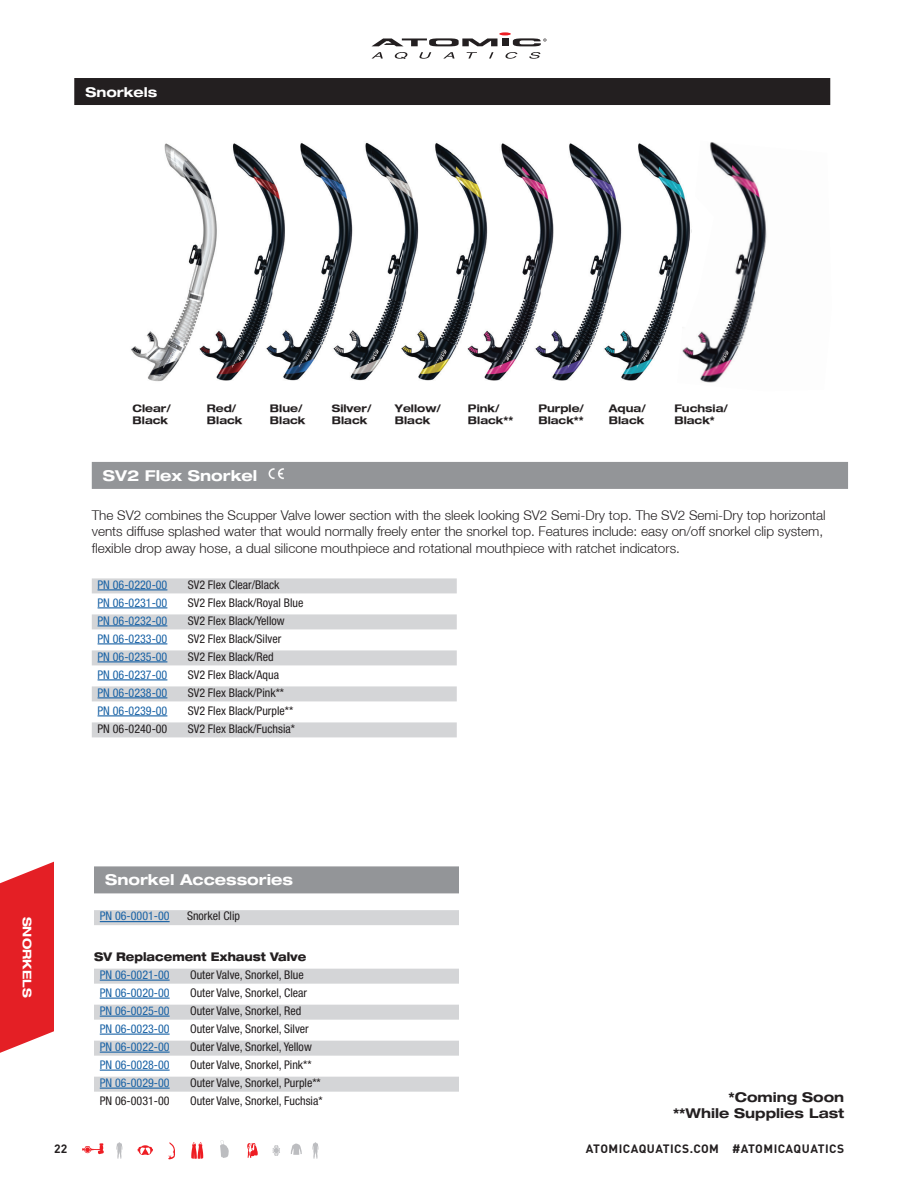
<style>
.page{position:relative;width:918px;height:1188px;background:#fff}
.page>*{position:absolute;margin:0;border:0;box-sizing:border-box;transform-origin:0 0}
.t1{font:700 expanded 15px "Helvetica Neue LT Std";color:#fff}
.t2{font:300 13.5px/16.2px "Helvetica Neue LT";color:#231f20}
.t3{font:700 expanded 13.5px/16.2px "Helvetica Neue LT Std";color:#231f20;text-align:right}
.t4{font:700 expanded 13.5px "Helvetica Neue LT Std";color:#fff}
.t5{font:condensed 12px "Helvetica Neue";color:#231f20}
.t6{font:condensed 12px "Helvetica Neue";color:#1a63a6}
.t7{font:700 12px "DIN Pro";letter-spacing:.04em;color:#231f20}
.t8{font:800 expanded 12px "Helvetica Neue LT Std";color:#231f20;scale:.88 1}
.t9{font:700 expanded 12px "Helvetica Neue LT Std";color:#fff}
.t10{font:700 expanded 10.5px/12.6px "Helvetica Neue LT";color:#231f20}
</style>
<div class="page">
<svg style="left:529px;top:52px;width:12px;height:7px"></svg>
<svg style="left:505px;top:52px;width:13px;height:7px"></svg>
<svg style="left:489px;top:52px;width:5px;height:7px"></svg>
<svg style="left:467px;top:52px;width:10px;height:7px"></svg>
<svg style="left:443px;top:52px;width:12px;height:7px"></svg>
<svg style="left:419px;top:52px;width:12px;height:7px"></svg>
<svg style="left:394px;top:52px;width:14px;height:7px"></svg>
<svg style="left:372px;top:52px;width:11px;height:7px"></svg>
<svg style="left:372px;top:32px;width:174px;height:14px"></svg>
<svg style="left:220px;top:1140px;width:9px;height:18px"></svg>
<svg style="left:273px;top:1145px;width:7px;height:11px"></svg>
<svg style="left:247px;top:1143px;width:11px;height:15px"></svg>
<svg style="left:191px;top:1142px;width:12px;height:17px"></svg>
<svg style="left:116px;top:1142px;width:6px;height:17px"></svg>
<svg style="left:82px;top:1143px;width:22px;height:11px"></svg>
<svg style="left:137px;top:1145px;width:16px;height:10px"></svg>
<svg style="left:168px;top:1142px;width:7px;height:17px"></svg>
<svg style="left:291px;top:1144px;width:11px;height:11px"></svg>
<svg style="left:312px;top:1142px;width:6px;height:17px"></svg>
<div style="left:74px;top:78px;width:756px;height:27px;background:#231f20"></div>
<div style="left:92px;top:462px;width:756px;height:27px;background:#939598"></div>
<img style="left:268px;top:468px;width:16px;height:12px">
<div style="left:92px;top:578px;width:365px;height:15px;background:#d4d5d7"></div>
<hr style="left:98px;top:589px;width:69px;height:1px;background:#1a63a6">
<hr style="left:98px;top:607px;width:69px;height:1px;background:#1a63a6">
<div style="left:92px;top:614px;width:365px;height:15px;background:#d4d5d7"></div>
<hr style="left:98px;top:625px;width:69px;height:1px;background:#1a63a6">
<hr style="left:98px;top:643px;width:69px;height:1px;background:#1a63a6">
<div style="left:92px;top:650px;width:365px;height:15px;background:#d4d5d7"></div>
<hr style="left:98px;top:661px;width:69px;height:1px;background:#1a63a6">
<hr style="left:98px;top:679px;width:69px;height:1px;background:#1a63a6">
<div style="left:92px;top:686px;width:365px;height:15px;background:#d4d5d7"></div>
<hr style="left:98px;top:697px;width:69px;height:1px;background:#1a63a6">
<hr style="left:98px;top:715px;width:69px;height:1px;background:#1a63a6">
<div style="left:92px;top:722px;width:365px;height:15px;background:#d4d5d7"></div>
<div style="left:94px;top:866px;width:365px;height:27px;background:#939598"></div>
<div style="left:94px;top:910px;width:365px;height:15px;background:#d4d5d7"></div>
<hr style="left:100px;top:921px;width:70px;height:1px;background:#1a63a6">
<div style="left:94px;top:969px;width:365px;height:15px;background:#d4d5d7"></div>
<hr style="left:100px;top:980px;width:70px;height:1px;background:#1a63a6">
<hr style="left:100px;top:998px;width:70px;height:1px;background:#1a63a6">
<div style="left:94px;top:1005px;width:365px;height:15px;background:#d4d5d7"></div>
<hr style="left:100px;top:1016px;width:70px;height:1px;background:#1a63a6">
<hr style="left:100px;top:1034px;width:70px;height:1px;background:#1a63a6">
<div style="left:94px;top:1041px;width:365px;height:15px;background:#d4d5d7"></div>
<hr style="left:100px;top:1052px;width:70px;height:1px;background:#1a63a6">
<hr style="left:100px;top:1070px;width:70px;height:1px;background:#1a63a6">
<div style="left:94px;top:1077px;width:365px;height:15px;background:#d4d5d7"></div>
<hr style="left:100px;top:1088px;width:70px;height:1px;background:#1a63a6">
<svg style="left:0;top:862px;width:54px;height:191px;background:#e7383d"></svg>
<img style="left:131px;top:142px;width:546px;height:240px">
<img style="left:677px;top:142px;width:90px;height:241px">
<svg style="left:679px;top:194px;width:35px;height:133px"></svg>
<p class="t4" style="left:85px;top:83px;width:73px">Snorkels</p>
<p class="t10" style="left:133px;top:401px;width:40px">Clear/<br>Black</p>
<p class="t10" style="left:270px;top:401px;width:37px">Blue/<br>Black</p>
<p class="t10" style="left:395px;top:401px;width:48px">Yellow/<br>Black</p>
<p class="t10" style="left:468px;top:401px;width:47px">Pink/<br>Black**</p>
<p class="t10" style="left:538px;top:401px;width:47px">Purple/<br>Black**</p>
<p class="t10" style="left:207px;top:401px;width:37px">Red/<br>Black</p>
<p class="t10" style="left:609px;top:401px;width:38px">Aqua/<br>Black</p>
<p class="t10" style="left:674px;top:401px;width:55px">Fuchsia/<br>Black*</p>
<p class="t10" style="left:332px;top:401px;width:41px">Silver/<br>Black</p>
<p class="t1" style="left:103px;top:466px;width:156px">SV2 Flex Snorkel</p>
<p class="t2" style="left:92px;top:507px;width:735px">The SV2 combines the Scupper Valve lower section with the sleek looking SV2 Semi-Dry top. The SV2 Semi-Dry top horizontal vents diffuse splashed water that would normally freely enter the snorkel top. Features include: easy on/off snorkel clip system, flexible drop away hose, a dual silicone mouthpiece and rotational mouthpiece with ratchet indicators.</p>
<p class="t6" style="left:98px;top:578px;width:71px">PN 06-0220-00</p>
<p class="t5" style="left:188px;top:578px;width:93px">SV2 Flex Clear/Black</p>
<p class="t6" style="left:98px;top:596px;width:71px">PN 06-0231-00</p>
<p class="t5" style="left:188px;top:596px;width:117px">SV2 Flex Black/Royal Blue</p>
<p class="t6" style="left:98px;top:614px;width:71px">PN 06-0232-00</p>
<p class="t5" style="left:188px;top:614px;width:98px">SV2 Flex Black/Yellow</p>
<p class="t6" style="left:98px;top:632px;width:71px">PN 06-0233-00</p>
<p class="t5" style="left:188px;top:632px;width:95px">SV2 Flex Black/Silver</p>
<p class="t6" style="left:98px;top:650px;width:71px">PN 06-0235-00</p>
<p class="t5" style="left:188px;top:650px;width:87px">SV2 Flex Black/Red</p>
<p class="t6" style="left:98px;top:668px;width:71px">PN 06-0237-00</p>
<p class="t5" style="left:188px;top:668px;width:93px">SV2 Flex Black/Aqua</p>
<p class="t6" style="left:98px;top:686px;width:71px">PN 06-0238-00</p>
<p class="t5" style="left:188px;top:686px;width:98px">SV2 Flex Black/Pink**</p>
<p class="t6" style="left:98px;top:704px;width:71px">PN 06-0239-00</p>
<p class="t5" style="left:188px;top:704px;width:107px">SV2 Flex Black/Purple**</p>
<p class="t5" style="left:98px;top:722px;width:71px">PN 06-0240-00</p>
<p class="t5" style="left:188px;top:722px;width:109px">SV2 Flex Black/Fuchsia*</p>
<p class="t9" style="left:35px;top:917px;width:82px;rotate:90deg">SNORKELS</p>
<p class="t1" style="left:105px;top:870px;width:190px">Snorkel Accessories</p>
<p class="t6" style="left:100px;top:909px;width:71px">PN 06-0001-00</p>
<p class="t5" style="left:187px;top:909px;width:55px">Snorkel Clip</p>
<p class="t8" style="left:94px;top:949px;width:243px">SV Replacement Exhaust Valve</p>
<p class="t6" style="left:100px;top:968px;width:71px">PN 06-0021-00</p>
<p class="t5" style="left:190px;top:968px;width:115px">Outer Valve, Snorkel, Blue</p>
<p class="t6" style="left:100px;top:986px;width:71px">PN 06-0020-00</p>
<p class="t5" style="left:190px;top:986px;width:119px">Outer Valve, Snorkel, Clear</p>
<p class="t6" style="left:100px;top:1004px;width:71px">PN 06-0025-00</p>
<p class="t5" style="left:190px;top:1004px;width:113px">Outer Valve, Snorkel, Red</p>
<p class="t6" style="left:100px;top:1022px;width:71px">PN 06-0023-00</p>
<p class="t5" style="left:190px;top:1022px;width:120px">Outer Valve, Snorkel, Silver</p>
<p class="t6" style="left:100px;top:1040px;width:71px">PN 06-0022-00</p>
<p class="t5" style="left:190px;top:1040px;width:123px">Outer Valve, Snorkel, Yellow</p>
<p class="t6" style="left:100px;top:1058px;width:71px">PN 06-0028-00</p>
<p class="t5" style="left:190px;top:1058px;width:123px">Outer Valve, Snorkel, Pink**</p>
<p class="t6" style="left:100px;top:1076px;width:71px">PN 06-0029-00</p>
<p class="t5" style="left:190px;top:1076px;width:132px">Outer Valve, Snorkel, Purple**</p>
<p class="t5" style="left:100px;top:1094px;width:71px">PN 06-0031-00</p>
<p class="t5" style="left:190px;top:1094px;width:134px">Outer Valve, Snorkel, Fuchsia*</p>
<p class="t3" style="left:673px;top:1088px;width:173px">*Coming Soon **While Supplies Last</p>
<p class="t7" style="left:54px;top:1141px;width:15px">22</p>
<p class="t7" style="left:586px;top:1141px;width:260px">ATOMICAQUATICS.COM #ATOMICAQUATICS</p>
</div>
